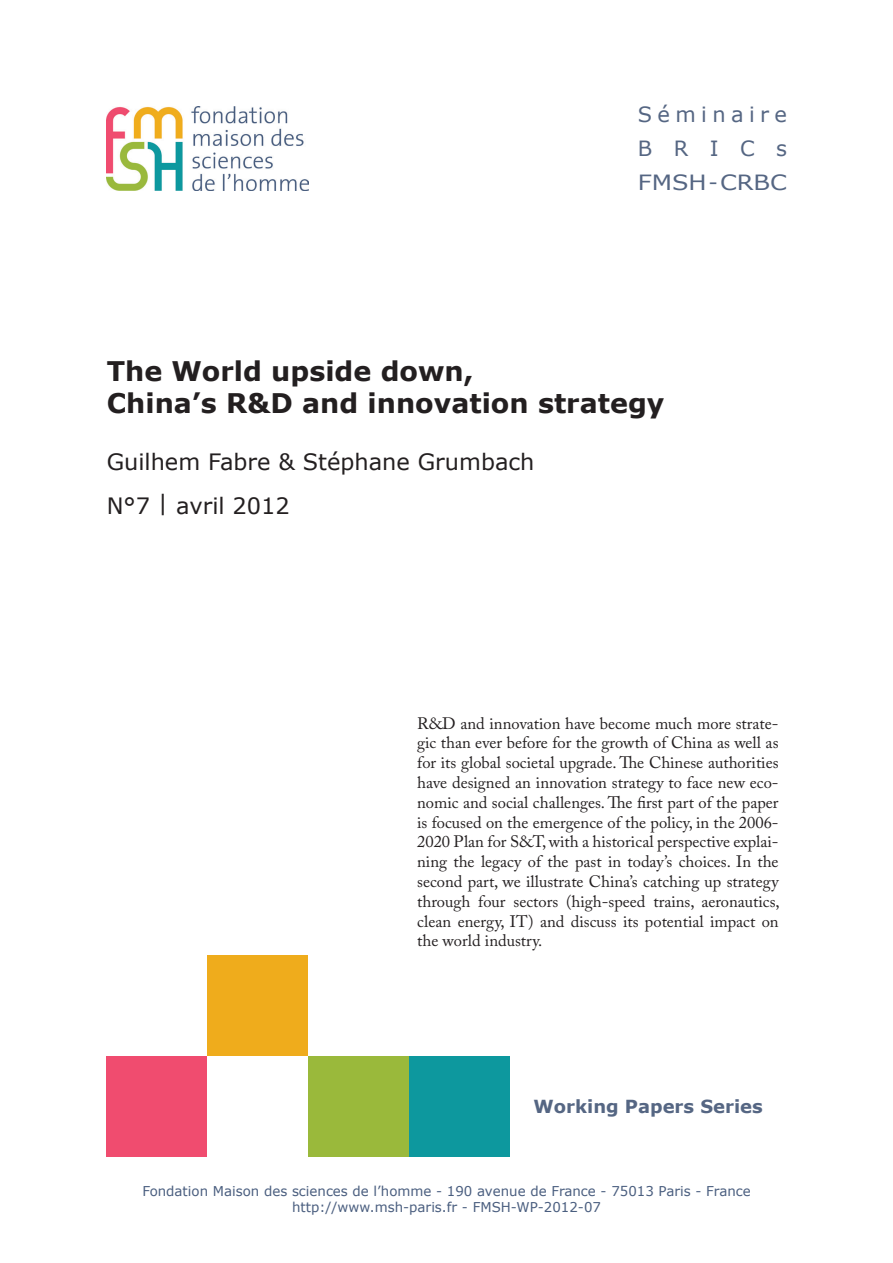
<style>
.page{position:relative;width:893px;height:1263px;background:#fff}
.page>*{position:absolute;margin:0;border:0;box-sizing:border-box;transform-origin:0 0}
.Titre{font:700 27px/32.4px "Verdana";color:#231f20}
.Auteur{font:22.5px "Verdana";color:#231f20}
.t1{font:21px "Verdana";letter-spacing:.255em;color:#556683}
.t2{font:21px "Verdana";color:#556683;scale:1.15 1}
.t3{font:700 18px "Verdana";color:#556683}
.Texte{font:16.5px/19.8px "Adobe Caslon Pro";color:#231f20;text-align:justify}
.t4{font:13.5px "Verdana";color:#4a5e7f}
</style>
<div class="page">
<img style="left:106px;top:106px;width:202px;height:84px">
<div style="left:106px;top:1056px;width:101px;height:101px;background:#f04c6f"></div>
<div style="left:409px;top:1056px;width:101px;height:101px;background:#0d989e"></div>
<div style="left:207px;top:955px;width:101px;height:101px;background:#efac1c"></div>
<div style="left:308px;top:1056px;width:101px;height:101px;background:#9ab93b"></div>
<p class="t1" style="left:638px;top:100px;width:151px">Séminaire</p>
<p class="t1" style="left:638px;top:134px;width:151px">BRICs</p>
<p class="t2" style="left:638px;top:168px;width:131px">FMSH - CRBC</p>
<p class="Titre" style="left:107px;top:354px;width:559px">The World upside down,<br>China’s R&amp;D and innovation strategy</p>
<p class="Auteur" style="left:107px;top:447px;width:429px">Guilhem Fabre &amp; Stéphane Grumbach</p>
<p class="Auteur" style="left:107px;top:491px;width:185px">N°7 | avril 2012</p>
<p class="Texte" style="left:417px;top:713px;width:364px">R&amp;D and innovation have become much more strate&shy;gic than ever before for the growth of China as well as for its global societal upgrade. The Chinese authorities have designed an innovation strategy to face new eco&shy;nomic and social challenges. The first part of the paper is focused on the emergence of the policy, in the 2006- 2020 Plan for S&amp;T, with a historical perspective explai&shy;ning the legacy of the past in today’s choices. In the second part, we illustrate China’s catching up strategy through four sectors (high-speed trains, aeronautics, clean energy, IT) and discuss its potential impact on the world industry.</p>
<p class="t3" style="left:533px;top:1094px;width:231px">Working Papers Series</p>
<p class="t4" style="left:142px;top:1181px;width:610px">Fondation Maison des sciences de l’homme - 190 avenue de France - 75013 Paris - France</p>
<p class="t4" style="left:292px;top:1198px;width:310px">http://www.msh-paris.fr - FMSH-WP-2012-07</p>
</div>
